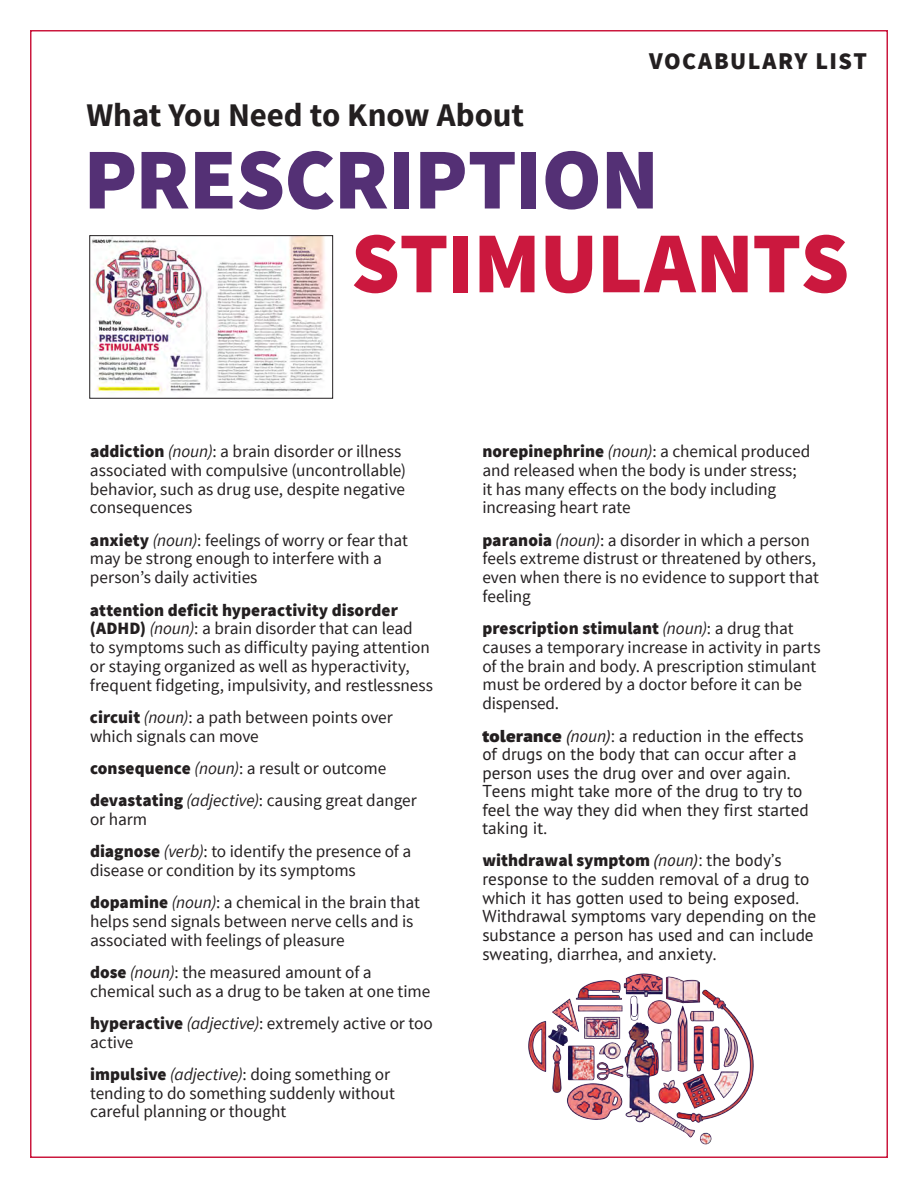
<style>
.page{position:relative;width:918px;height:1188px;background:#fff}
.page>*{position:absolute;margin:0;border:0;box-sizing:border-box;transform-origin:0 0}
.t1{font:900 87px "Source Sans Pro";letter-spacing:-.015em;color:#543075}
.t2{font:900 87px "Source Sans Pro";letter-spacing:-.015em;color:#cb183e}
.t3{font:700 33px "Source Sans Pro";letter-spacing:-.005em;color:#231f20}
.t4{font:900 24px "Source Sans Pro";letter-spacing:.06em;color:#231f20}
.t5{font:17.25px/18.8px "Source Sans Pro";letter-spacing:-.005em;color:#231f20}
.t6{font:17.25px/18.5px "PT Sans Pro";color:#231f20}
.t7{font:900 17.25px "Source Sans Pro";color:#231f20}
.s1{font-weight:900}
.s2{font-style:italic}
.s3{font-family:"PT Sans Pro";font-weight:400;font-style:italic}
.s4{font-family:"PT Sans Pro";font-weight:400}
</style>
<div class="page">
<img style="left:528px;top:973px;width:226px;height:172px">
<img style="left:92px;top:237px;width:234px;height:157px">
<div style="left:89px;top:235px;width:244px;height:164px;border:1px solid #231f20"></div>
<h3 class="t4" style="left:649px;top:45px;width:219px">VOCABULARY LIST</h3>
<h2 class="t3" style="left:86px;top:94px;width:439px">What You Need to Know About</h2>
<h1 class="t1" style="left:84px;top:123px;width:577px">PRESCRIPTION</h1>
<h1 class="t2" style="left:351px;top:207px;width:500px">STIMULANTS</h1>
<p class="t5" style="left:90px;top:442px;width:318px"><span class="s1">addiction</span> <span class="s2">(noun)</span>: a brain disorder or illness associated with compulsive (uncontrollable) behavior, such as drug use, despite negative consequences</p>
<p class="t5" style="left:90px;top:531px;width:319px"><span class="s1">anxiety</span> <span class="s2">(noun)</span>: feelings of worry or fear that may be strong enough to interfere with a person’s daily activities</p>
<p class="t5" style="left:90px;top:601px;width:345px"><span class="s1">attention deficit hyperactivity disorder (ADHD)</span> <span class="s2">(noun)</span>: a brain disorder that can lead<br>to symptoms such as difficulty paying attention or staying organized as well as hyperactivity, frequent fidgeting, impulsivity, and restlessness</p>
<p class="t5" style="left:90px;top:708px;width:304px"><span class="s1">circuit</span> <span class="s2">(noun)</span>: a path between points over which signals can move</p>
<p class="t5" style="left:90px;top:752px;width:328px;line-height:32.2px"><span class="s1">consequence</span> <span class="s2">(noun)</span>: a result or outcome <span class="s1">devastating</span> <span class="s2">(adjective)</span>: causing great danger</p>
<p class="t5" style="left:90px;top:803px;width:323px;line-height:32.2px">or harm<br><span class="s1">diagnose</span> <span class="s2">(verb)</span>: to identify the presence of a</p>
<p class="t5" style="left:90px;top:854px;width:331px;line-height:32.2px">disease or condition by its symptoms <span class="s1">dopamine</span> <span class="s2">(noun)</span>: a chemical in the brain that</p>
<p class="t5" style="left:90px;top:912px;width:325px">helps send signals between nerve cells and is associated with feelings of pleasure</p>
<p class="t5" style="left:90px;top:963px;width:342px"><span class="s1">dose</span> <span class="s2">(noun)</span>: the measured amount of a chemical such as a drug to be taken at one time</p>
<p class="t5" style="left:90px;top:1014px;width:344px"><span class="s1">hyperactive</span> <span class="s2">(adjective)</span>: extremely active or too active</p>
<p class="t5" style="left:90px;top:1065px;width:306px"><span class="s1">impulsive</span> <span class="s2">(adjective)</span>: doing something or tending to do something suddenly without careful planning or thought</p>
<p class="t5" style="left:482px;top:442px;width:329px"><span class="s1">norepinephrine</span> <span class="s2">(noun)</span>: a chemical produced and released when the body is under stress; it has many effects on the body including increasing heart rate</p>
<p class="t5" style="left:482px;top:531px;width:338px"><span class="s1">paranoia</span> <span class="s2">(noun)</span>: a disorder in which a person feels extreme distrust or threatened by others, even when there is no evidence to support that feeling</p>
<p class="t5" style="left:482px;top:619px;width:340px"><span class="s1">prescription stimulant</span> <span class="s2">(noun)</span>: a drug that causes a temporary increase in activity in parts of the brain and body. A prescription stimulant must be ordered by a doctor before it can be dispensed.</p>
<p class="t6" style="left:482px;top:726px;width:328px"><span class="s1">tolerance</span> <span class="s2">(noun)</span>: a reduction in the effects of drugs on the body that can occur after a person uses the drug over and over again.<br>Teens might take more of the drug to try to feel the way they did when they first started taking it.</p>
<p class="t7" style="left:482px;top:849px;width:301px">withdrawal symptom <span class="s3">(noun)</span><span class="s4">: the body’s</span></p>
<p class="t6" style="left:482px;top:869px;width:335px">response to the sudden removal of a drug to which it has gotten used to being exposed.<br>Withdrawal symptoms vary depending on the substance a person has used and can include sweating, diarrhea, and anxiety.</p>
</div>
